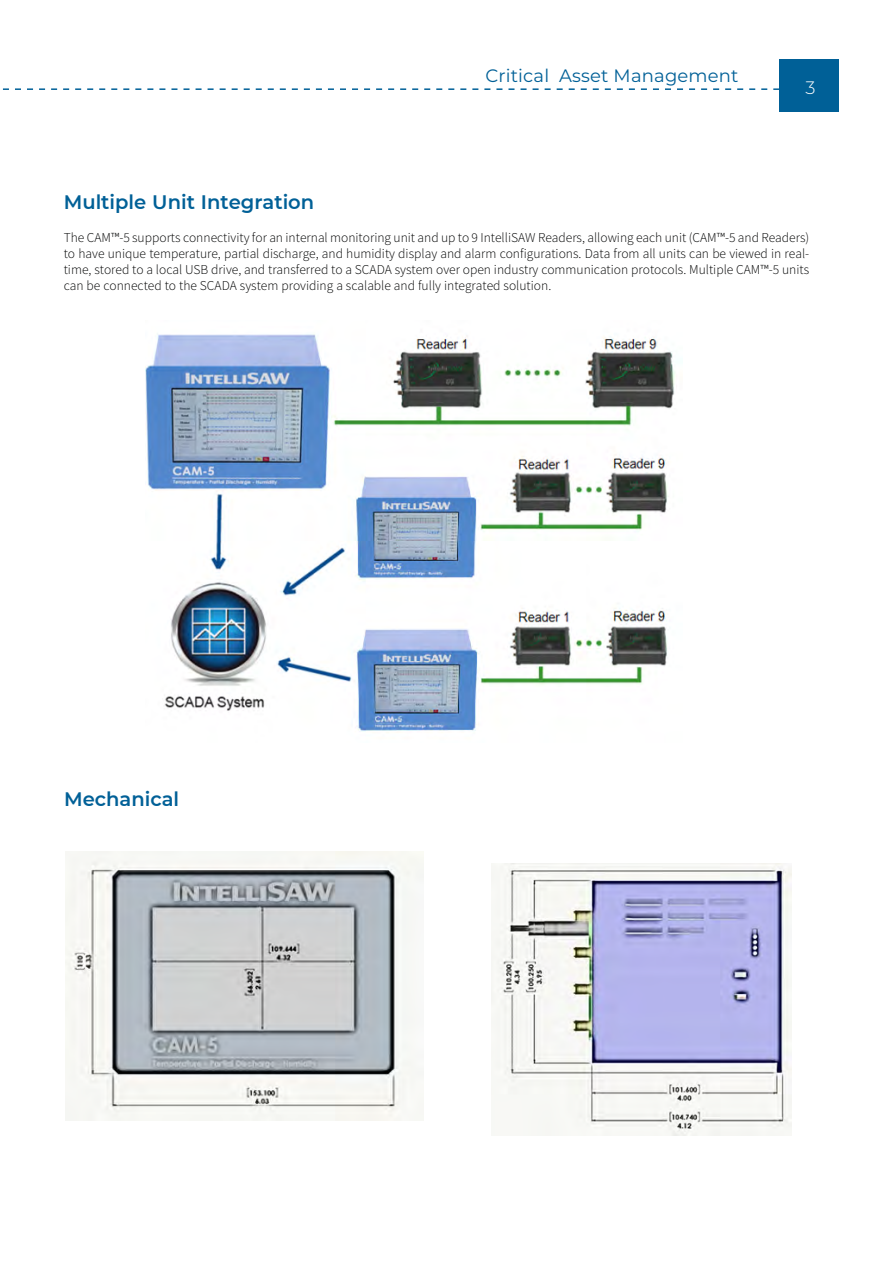
<style>
.page{position:relative;width:893px;height:1263px;background:#fff}
.page>*{position:absolute;margin:0;border:0;box-sizing:border-box;transform-origin:0 0}
.t1{font:600 19.5px "Montserrat";color:#006097}
.t2{font:18px "Montserrat";letter-spacing:.01em;color:#006097}
.t3{font:300 18px "Montserrat";color:#fff}
.t4{font:300 13.5px/16.2px "Source Sans Pro";color:#010202;text-align:justify}
</style>
<div class="page">
<div style="left:779px;top:59px;width:60px;height:52px;background:#006097"></div>
<svg style="left:2px;top:88px;width:777px;height:2px"></svg>
<img style="left:146px;top:334px;width:529px;height:399px">
<img style="left:65px;top:851px;width:358px;height:269px">
<img style="left:491px;top:863px;width:301px;height:273px">
<h2 class="t2" style="left:485px;top:64px;width:255px">Critical Asset Management</h2>
<h2 class="t3" style="left:805px;top:75px;width:12px">3</h2>
<h1 class="t1" style="left:64px;top:188px;width:252px">Multiple Unit Integration</h1>
<p class="t4" style="left:64px;top:229px;width:747px">The CAM™-5 supports connectivity for an internal monitoring unit and up to 9 IntelliSAW Readers, allowing each unit (CAM™-5 and Readers) to have unique temperature, partial discharge, and humidity display and alarm configurations. Data from all units can be viewed in real&shy;time, stored to a local USB drive, and transferred to a SCADA system over open industry communication protocols. Multiple CAM™-5 units can be connected to the SCADA system providing a scalable and fully integrated solution.</p>
<h1 class="t1" style="left:64px;top:785px;width:117px">Mechanical</h1>
</div>
